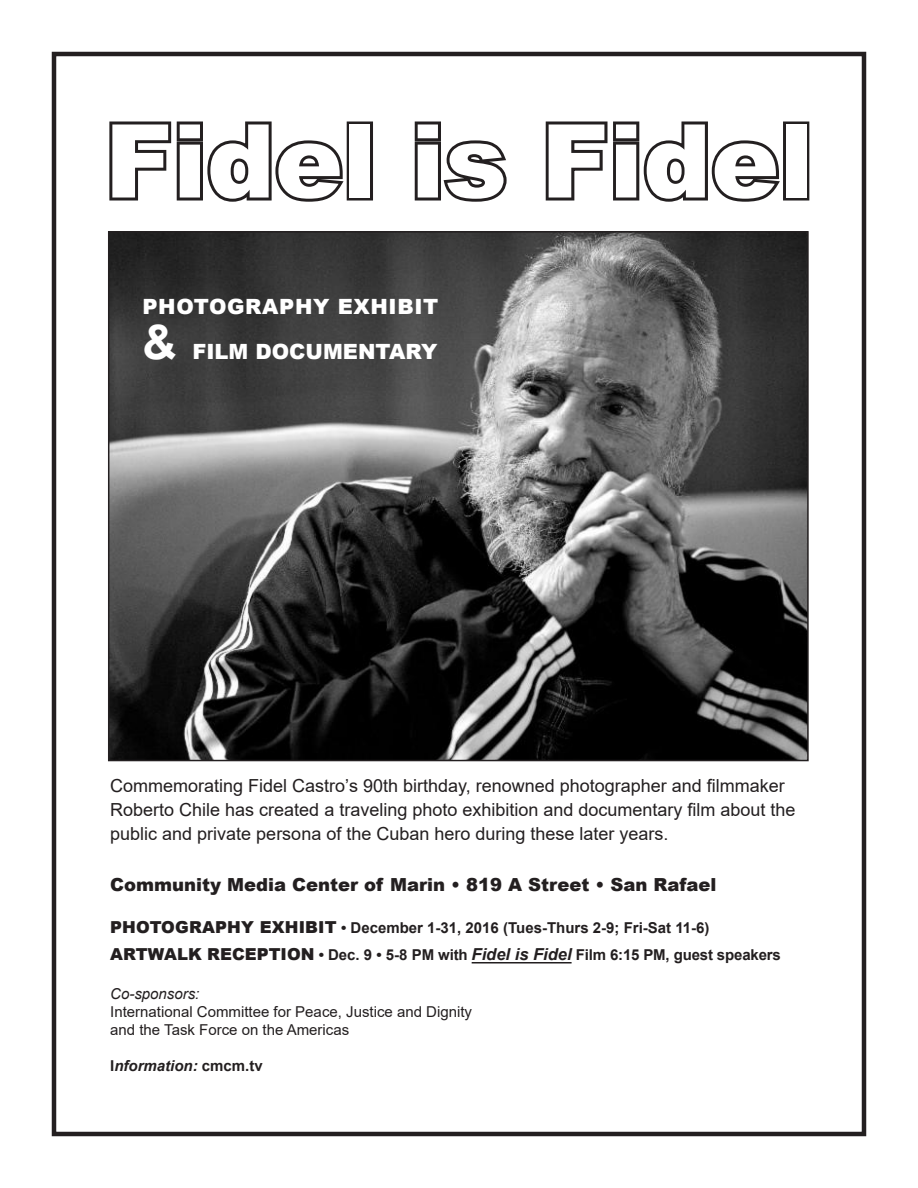
<style>
.page{position:relative;width:918px;height:1188px;background:#fff}
.page>*{position:absolute;margin:0;border:0;box-sizing:border-box;transform-origin:0 0}
.t1{font:900 102px "Arial";color:#fff}
.t2{font:700 47.25px "Arial";color:#fff}
.t3{font:900 21px "Arial";letter-spacing:.03em;color:#fff}
.t4{font:900 21px "Arial";letter-spacing:.005em;color:#fff}
.t5{font:18px/24px "Arial";color:#231f20}
.t6{font:900 18px "Arial";color:#231f20}
.t7{font:700 15px "Arial";color:#231f20}
.t8{font:15px "Arial";color:#231f20}
.t9{font:italic 700 15px "Arial";color:#231f20}
.t10{font:italic 15px "Arial";color:#231f20}
.s1{font-weight:900;font-size:16.5px}
.s2{font-style:italic;font-size:16.5px}
.s3{font-style:normal}
</style>
<div class="page">
<img style="left:111px;top:234px;width:695px;height:524px">
<svg style="left:109px;top:121px;width:239px;height:81px"></svg>
<div style="left:347px;top:122px;width:26px;height:79px;border:6px solid #231f20"></div>
<svg style="left:414px;top:121px;width:93px;height:81px"></svg>
<svg style="left:545px;top:121px;width:240px;height:81px"></svg>
<div style="left:783px;top:122px;width:26px;height:79px;border:6px solid #231f20"></div>
<hr style="left:472px;top:962px;width:100px;height:2px;background:#231f20">
<div style="left:52px;top:52px;width:814px;height:1084px;border:4px solid #231f20"></div>
<p class="t1" style="left:105px;top:87px;width:710px">Fidel is Fidel</p>
<p class="t3" style="left:142px;top:291px;width:297px">PHOTOGRAPHY EXHIBIT</p>
<p class="t2" style="left:142px;top:309px;width:36px">&amp;</p>
<p class="t4" style="left:192px;top:336px;width:246px">FILM DOCUMENTARY</p>
<p class="t5" style="left:110px;top:774px;width:687px">Commemorating Fidel Castro’s 90th birthday, renowned photographer and filmmaker<br>Roberto Chile has created a traveling photo exhibition and documentary film about the public and private persona of the Cuban hero during these later years.</p>
<p class="t6" style="left:110px;top:872px;width:608px">Community Media Center of Marin • 819 A Street • San Rafael</p>
<p class="t7" style="left:110px;top:917px;width:601px"><span class="s1">PHOTOGRAPHY EXHIBIT</span> • December 1-31, 2016 (Tues-Thurs 2-9; Fri-Sat 11-6)</p>
<p class="t7" style="left:110px;top:944px;width:672px"><span class="s1">ARTWALK RECEPTION</span> • Dec. 9 • 5-8 PM with <span class="s2">Fidel is Fidel</span> Film 6:15 PM, guest speakers</p>
<p class="t10" style="left:110px;top:984px;width:91px">Co-sponsors:</p>
<p class="t8" style="left:110px;top:1002px;width:363px">International Committee for Peace, Justice and Dignity</p>
<p class="t8" style="left:110px;top:1020px;width:241px">and the Task Force on the Americas</p>
<p class="t9" style="left:110px;top:1056px;width:154px"><span class="s3">I</span>nformation: <span class="s3">cmcm.tv</span></p>
</div>
